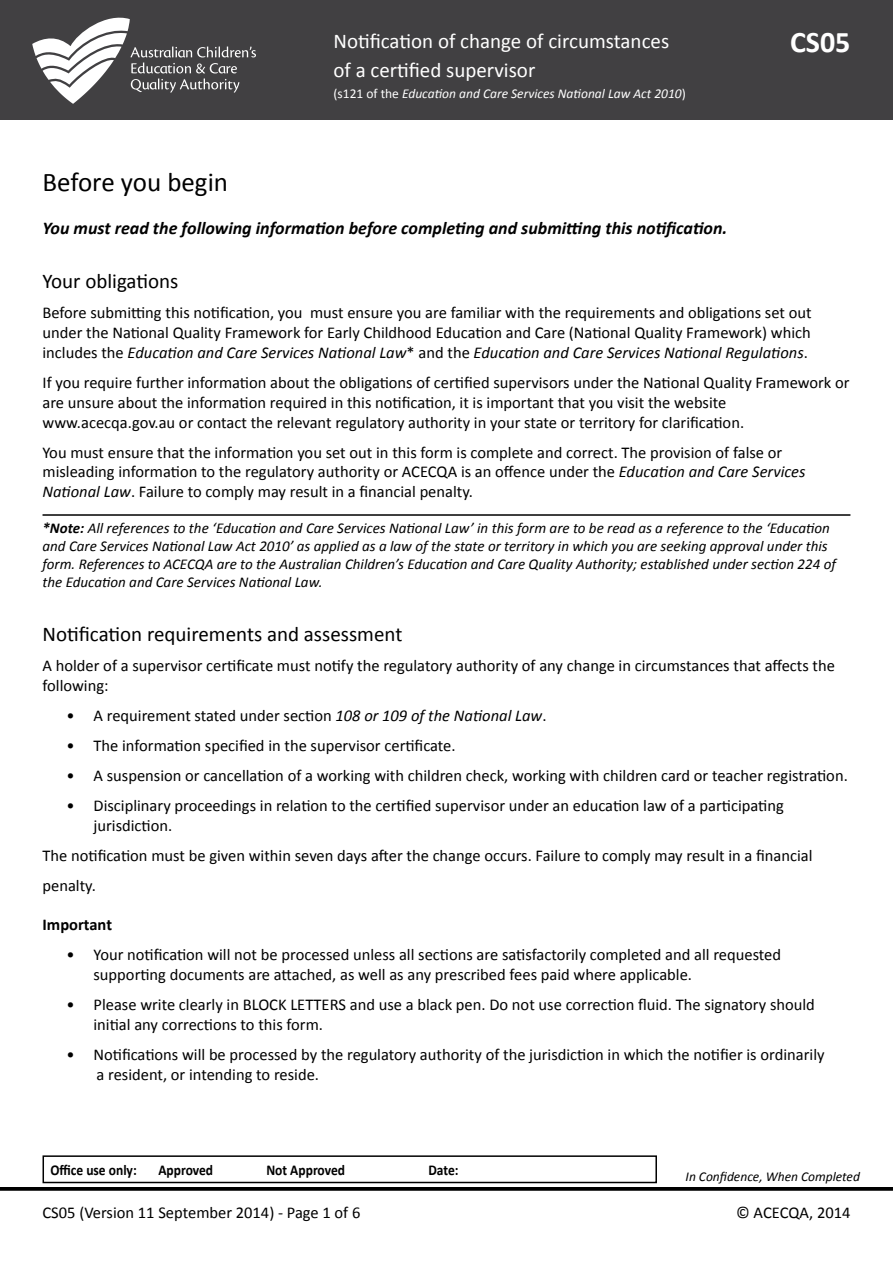
<style>
.page{position:relative;width:893px;height:1263px;background:#fff}
.page>*{position:absolute;margin:0;border:0;box-sizing:border-box;transform-origin:0 0}
.t1{font:700 30px "Calibri";color:#fff}
.t2{font:27px "Calibri";color:#000}
.t3{font:21px "Calibri";color:#fff}
.t4{font:21px "Calibri";color:#000}
.t5{font:italic 700 18px "Calibri";color:#000}
.t6{font:16.5px/19.8px "Calibri";color:#000}
.t7{font:700 16.5px "Calibri";color:#000}
.t8{font:italic 15px/18px "Calibri";color:#000}
.t9{font:700 15px "Calibri";color:#000;scale:.9 1}
.t10{font:italic 13.5px "Calibri";color:#fff}
.t11{font:italic 13.5px "Calibri";color:#000}
.s1{font-style:normal}
.s2{font-style:italic}
.s3{font-weight:700}
</style>
<div class="page">
<svg style="left:0;top:1187px;width:893px;height:4px"></svg>
<div style="left:0;top:0;width:893px;height:119px;background:#414042"></div>
<svg style="left:32px;top:17px;width:224px;height:87px"></svg>
<hr style="left:43px;top:514px;width:807px;height:2px;background:#000">
<div style="left:43px;top:1155px;width:614px;height:28px;border:2px solid #000"></div>
<p class="t3" style="left:333px;top:28px;width:337px">Notification of change of circumstances</p>
<h1 class="t1" style="left:790px;top:23px;width:62px">CS05</h1>
<p class="t3" style="left:333px;top:57px;width:203px">of a certified supervisor</p>
<p class="t10" style="left:333px;top:84px;width:354px"><span class="s1">(s121 of the</span> Education and Care Services National Law Act 2010<span class="s1">)</span></p>
<h2 class="t2" style="left:43px;top:165px;width:187px">Before you begin</h2>
<p class="t5" style="left:43px;top:217px;width:686px">You must read the following information before completing and submitting this notification.</p>
<p class="t4" style="left:43px;top:268px;width:137px">Your obligations</p>
<p class="t6" style="left:43px;top:303px;width:771px;text-align:justify">Before submitting this notification, you must ensure you are familiar with the requirements and obligations set out under the National Quality Framework for Early Childhood Education and Care (National Quality Framework) which includes the <span class="s2">Education and Care Services National Law</span>* and the <span class="s2">Education and Care Services National Regulations</span>.</p>
<p class="t6" style="left:43px;top:373px;width:809px">If you require further information about the obligations of certified supervisors under the National Quality Framework or are unsure about the information required in this notification, it is important that you visit the website www.acecqa.gov.au or contact the relevant regulatory authority in your state or territory for clarification.</p>
<p class="t6" style="left:43px;top:442px;width:765px">You must ensure that the information you set out in this form is complete and correct. The provision of false or misleading information to the regulatory authority or ACECQA is an offence under the <span class="s2">Education and Care Services<br>National Law</span>. Failure to comply may result in a financial penalty.</p>
<p class="t8" style="left:43px;top:519px;width:795px"><span class="s3">*Note:</span> All references to the ‘Education and Care Services National Law’ in this form are to be read as a reference to the ‘Education and Care Services National Law Act 2010’ as applied as a law of the state or territory in which you are seeking approval under this form. References to ACECQA are to the Australian Children’s Education and Care Quality Authority; established under section 224 of the Education and Care Services National Law.</p>
<p class="t4" style="left:43px;top:621px;width:361px">Notification requirements and assessment</p>
<p class="t6" style="left:43px;top:656px;width:794px">A holder of a supervisor certificate must notify the regulatory authority of any change in circumstances that affects the following:</p>
<p class="t6" style="left:67px;top:706px;width:481px">• A requirement stated under section <span class="s2">108 or 109 of the National Law</span>.</p>
<p class="t6" style="left:67px;top:736px;width:391px">• The information specified in the supervisor certificate.</p>
<p class="t6" style="left:67px;top:766px;width:783px">• A suspension or cancellation of a working with children check, working with children card or teacher registration.</p>
<p class="t6" style="left:94px;top:796px;width:692px;text-indent:-27px">• Disciplinary proceedings in relation to the certified supervisor under an education law of a participating jurisdiction.</p>
<p class="t6" style="left:43px;top:840px;width:772px;line-height:30px">The notification must be given within seven days after the change occurs. Failure to comply may result in a financial penalty.</p>
<p class="t7" style="left:43px;top:914px;width:71px">Important</p>
<p class="t6" style="left:94px;top:945px;width:689px;text-indent:-27px">• Your notification will not be processed unless all sections are satisfactorily completed and all requested supporting documents are attached, as well as any prescribed fees paid where applicable.</p>
<p class="t6" style="left:94px;top:995px;width:723px;text-indent:-27px">• Please write clearly in BLOCK LETTERS and use a black pen. Do not use correction fluid. The signatory should initial any corrections to this form.</p>
<p class="t6" style="left:97px;top:1045px;width:730px;text-indent:-30px">• Notifications will be processed by the regulatory authority of the jurisdiction in which the notifier is ordinarily a resident, or intending to reside.</p>
<p class="t9" style="left:50px;top:1160px;width:97px">Office use only:</p>
<p class="t9" style="left:158px;top:1160px;width:62px">Approved</p>
<p class="t9" style="left:266px;top:1160px;width:89px">Not Approved</p>
<p class="t9" style="left:428px;top:1160px;width:35px">Date:</p>
<p class="t11" style="left:686px;top:1167px;width:176px">In Confidence, When Completed</p>
<p class="t6" style="left:43px;top:1202px;width:319px">CS05 (Version 11 September 2014) - Page 1 of 6</p>
<p class="t6" style="left:736px;top:1202px;width:116px">© ACECQA, 2014</p>
</div>
